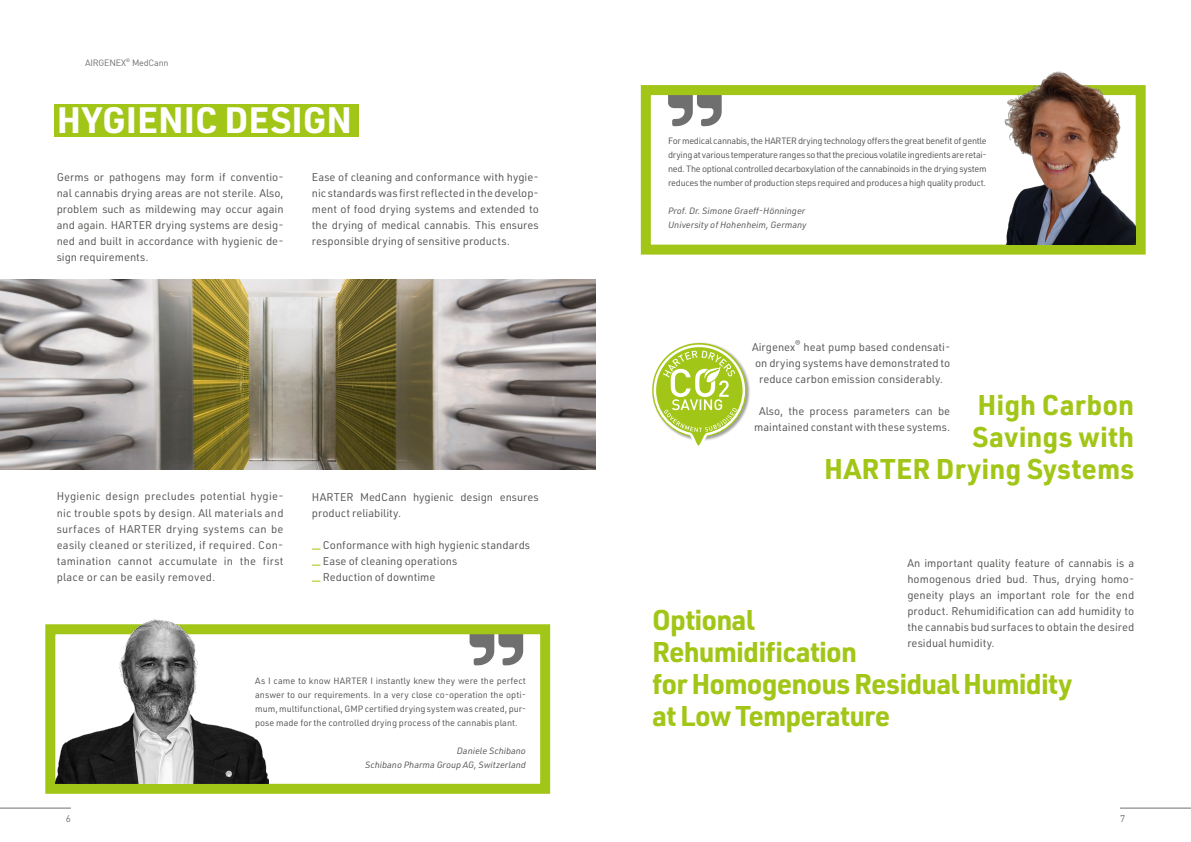
<style>
.page{position:relative;width:1191px;height:842px;background:#fff}
.page>*{position:absolute;margin:0;border:0;box-sizing:border-box;transform-origin:0 0}
.t1{font:700 36px "URWDIN";color:#fff}
.t2{font:700 28px/32px "URWDIN";letter-spacing:-.025em;color:#a2c617}
.t3{font:700 28px/32px "URWDIN";color:#a2c617;text-align:right}
.t4{font:11px/16px "URWDIN";color:#575756;text-align:justify}
.t5{font:9.7px "DIN";color:#706f6f}
.t6{font:9px/14px "URWDIN";color:#575756;text-align:justify}
.t7{font:italic 9px/14px "URWDIN";color:#575756;text-align:right}
.t8{font:9px "DIN";letter-spacing:-.02em;color:#706f6f}
</style>
<div class="page">
<hr style="left:0;top:808px;width:71px;height:1px;background:#706f6f">
<hr style="left:1120px;top:808px;width:71px;height:1px;background:#706f6f">
<svg style="left:469px;top:635px;width:54px;height:30px"></svg>
<div style="left:45px;top:624px;width:505px;height:170px;border:10px solid #a2c617"></div>
<img style="left:55px;top:619px;width:214px;height:164px">
<div style="left:54px;top:104px;width:304px;height:33px;background:#a2c617"></div>
<img style="left:0;top:279px;width:595px;height:190px">
<div style="left:651px;top:342px;width:99px;height:99px;background:#000;opacity:.38"></div>
<svg style="left:652px;top:343px;width:94px;height:103px"></svg>
<svg style="left:668px;top:96px;width:53px;height:30px"></svg>
<div style="left:641px;top:85px;width:504px;height:170px;border:10px solid #a2c617"></div>
<img style="left:999px;top:71px;width:136px;height:174px">
<p class="t8" style="left:85px;top:57px;width:85px">AIRGENEX<sup>®</sup> MedCann</p>
<h1 class="t1" style="left:57px;top:96px;width:297px">HYGIENIC DESIGN</h1>
<p class="t4" style="left:57px;top:169px;width:228px">Germs or pathogens may form if conventio&shy;nal cannabis drying areas are not sterile. Also, problem such as mildewing may occur again and again. HARTER drying systems are desig&shy;ned and built in accordance with hygienic de&shy;sign requirements.</p>
<p class="t4" style="left:312px;top:169px;width:228px">Ease of cleaning and conformance with hygie&shy;nic standards was first reflected in the develop&shy;ment of food drying systems and extended to the drying of medical cannabis. This ensures responsible drying of sensitive products.</p>
<p class="t4" style="left:57px;top:488px;width:228px">Hygienic design precludes potential hygie&shy;nic trouble spots by design. All materials and surfaces of HARTER drying systems can be easily cleaned or sterilized, if required. Con&shy;tamination cannot accumulate in the first place or can be easily removed.</p>
<p class="t4" style="left:312px;top:488px;width:228px">HARTER MedCann hygienic design ensures product reliability.</p>
<p class="t4" style="left:323px;top:536px;width:209px;text-align:left">Conformance with high hygienic standards<br>Ease of cleaning operations<br>Reduction of downtime</p>
<p class="t6" style="left:255px;top:673px;width:272px">As I came to know HARTER I instantly knew they were the perfect answer to our requirements. In a very close co-operation the opti&shy;mum, multifunctional, GMP certified drying system was created, pur&shy;pose made for the controlled drying process of the cannabis plant.</p>
<p class="t7" style="left:365px;top:743px;width:162px">Daniele Schibano<br>Schibano Pharma Group AG, Switzerland</p>
<p class="t6" style="left:668px;top:134px;width:320px">For medical cannabis, the HARTER drying technology offers the great benefit of gentle drying at various temperature ranges so that the precious volatile ingredients are retai&shy;ned. The optional controlled decarboxylation of the cannabinoids in the drying system reduces the number of production steps required and produces a high quality product.</p>
<p class="t7" style="left:668px;top:204px;width:140px;text-align:left">Prof. Dr. Simone Graeff-Hönninger<br>University of Hohenheim, Germany</p>
<p class="t4" style="left:752px;top:339px;width:200px;text-align:center">Airgenex<sup>®</sup> heat pump based condensati&shy;on drying systems have demonstrated to reduce carbon emission considerably.</p>
<p class="t4" style="left:754px;top:403px;width:197px;text-align:center">Also, the process parameters can be maintained constant with these systems.</p>
<h2 class="t3" style="left:824px;top:388px;width:312px">High Carbon<br>Savings with<br>HARTER Drying Systems</h2>
<p class="t4" style="left:907px;top:555px;width:228px">An important quality feature of cannabis is a homogenous dried bud. Thus, drying homo&shy;geneity plays an important role for the end product. Rehumidification can add humidity to the cannabis bud surfaces to obtain the desired residual humidity.</p>
<h2 class="t2" style="left:652px;top:603px;width:422px">Optional<br>Rehumidification<br>for Homogenous Residual Humidity at Low Temperature</h2>
<p class="t5" style="left:66px;top:813px;width:7px">6</p>
<p class="t5" style="left:1120px;top:813px;width:7px">7</p>
</div>
